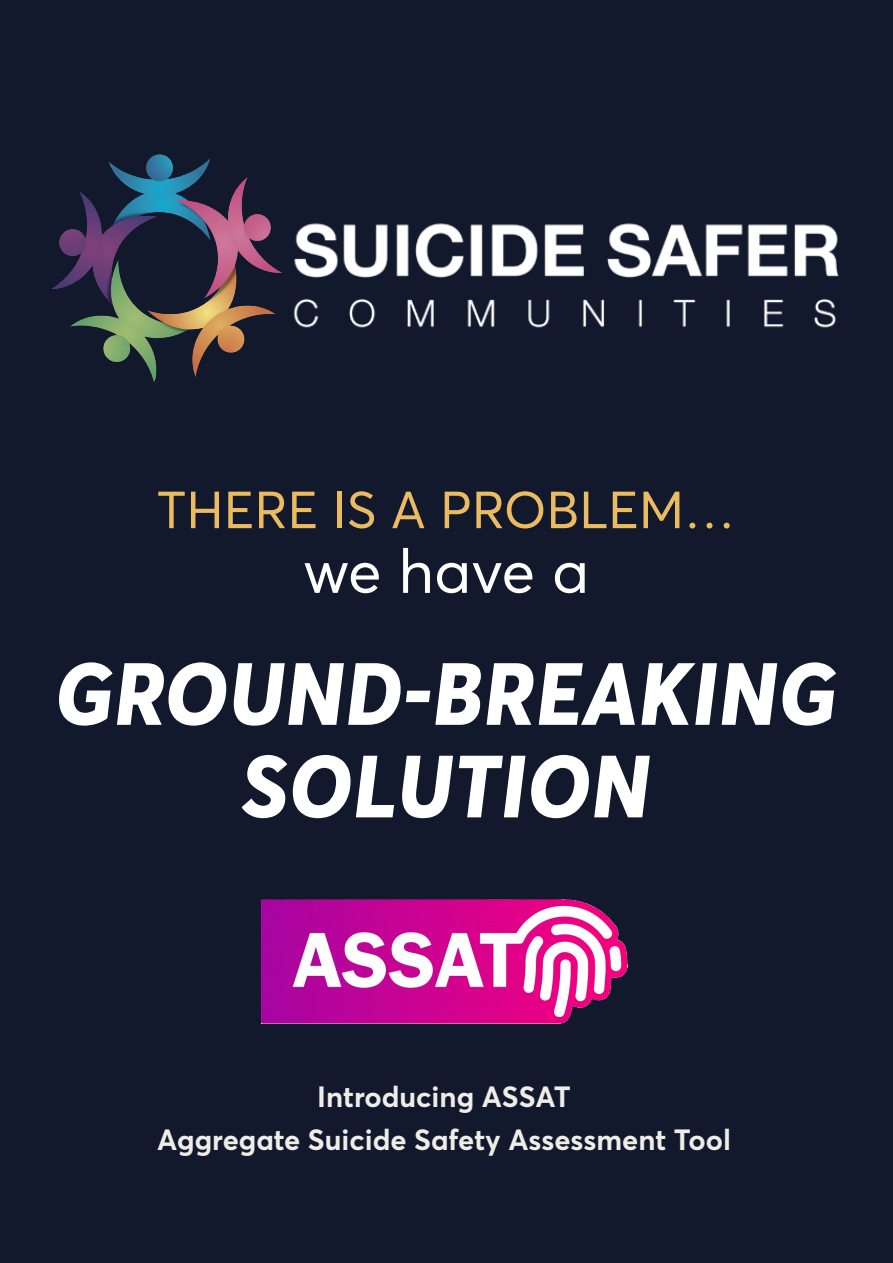
<style>
.page{position:relative;width:893px;height:1263px;background:#12192d}
.page>*{position:absolute;margin:0;border:0;box-sizing:border-box;transform-origin:0 0}
.t1{font:italic 800 86.7px/92.6px "Averta";letter-spacing:.005em;color:#fff;text-align:center}
.t2{font:61.05px "Averta";letter-spacing:-.015em;color:#fff}
.t3{font:51.45px "Averta";color:#eabb61}
.t4{font:700 28.95px/43.2px "Averta";color:#f0ede8;text-align:center}
</style>
<div class="page">
<img style="left:261px;top:899px;width:366px;height:124px">
<img style="left:294px;top:223px;width:545px;height:105px">
<img style="left:52px;top:154px;width:230px;height:228px">
<p class="t3" style="left:157px;top:478px;width:580px">THERE IS A PROBLEM…</p>
<p class="t2" style="left:303px;top:533px;width:288px">we have a</p>
<p class="t1" style="left:55px;top:653px;width:784px">GROUND-BREAKING<br>SOLUTION</p>
<p class="t4" style="left:157px;top:1074px;width:575px">Introducing ASSAT<br>Aggregate Suicide Safety Assessment Tool</p>
</div>
